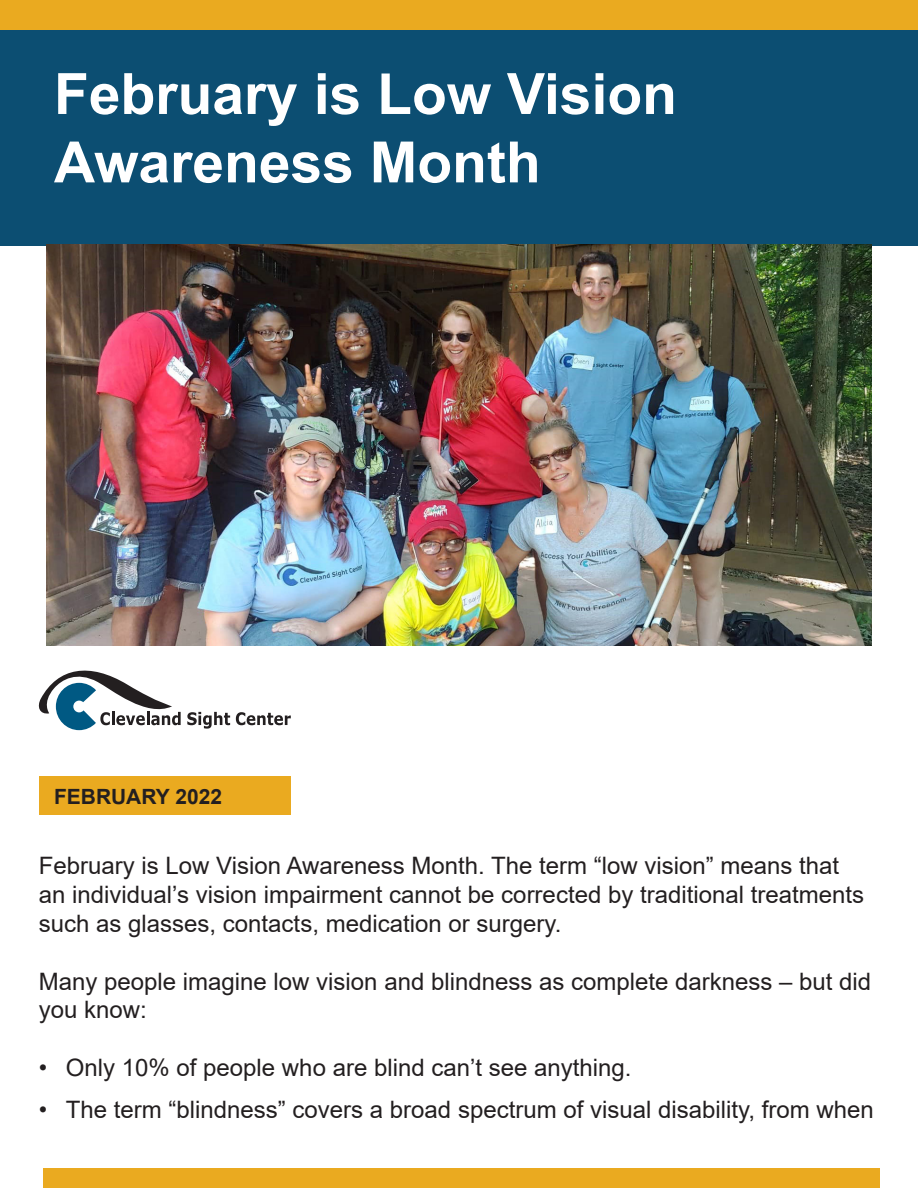
<style>
.page{position:relative;width:918px;height:1188px;background:#fff}
.page>*{position:absolute;margin:0;border:0;box-sizing:border-box;transform-origin:0 0}
.t1{font:700 57px/68.4px "Arial";color:#fff}
.t2{font:24px/28.8px "Arial";color:#231f20}
.t3{font:700 21px "Arial";color:#231f20}
</style>
<div class="page">
<div style="left:0;top:0;width:918px;height:30px;background:#eaaa20"></div>
<div style="left:0;top:30px;width:918px;height:216px;background:#0c4e72"></div>
<svg style="left:39px;top:671px;width:142px;height:59px"></svg>
<svg style="left:187px;top:712px;width:43px;height:17px"></svg>
<svg style="left:236px;top:712px;width:55px;height:13px"></svg>
<div style="left:39px;top:776px;width:252px;height:39px;background:#eaaa20"></div>
<div style="left:43px;top:1169px;width:837px;height:19px;background:#eaaa20"></div>
<img style="left:47px;top:245px;width:825px;height:401px">
<p class="t1" style="left:54px;top:60px;width:624px">February is Low Vision<br>Awareness Month</p>
<p class="t3" style="left:54px;top:782px;width:170px">FEBRUARY 2022</p>
<p class="t2" style="left:39px;top:851px;width:827px">February is Low Vision Awareness Month. The term “low vision” means that an individual’s vision impairment cannot be corrected by traditional treatments such as glasses, contacts, medication or surgery.</p>
<p class="t2" style="left:39px;top:967px;width:834px">Many people imagine low vision and blindness as complete darkness – but did you know:</p>
<p class="t2" style="left:39px;top:1053px;width:594px">• Only 10% of people who are blind can’t see anything.</p>
<p class="t2" style="left:39px;top:1095px;width:836px">• The term “blindness” covers a broad spectrum of visual disability, from when</p>
</div>
